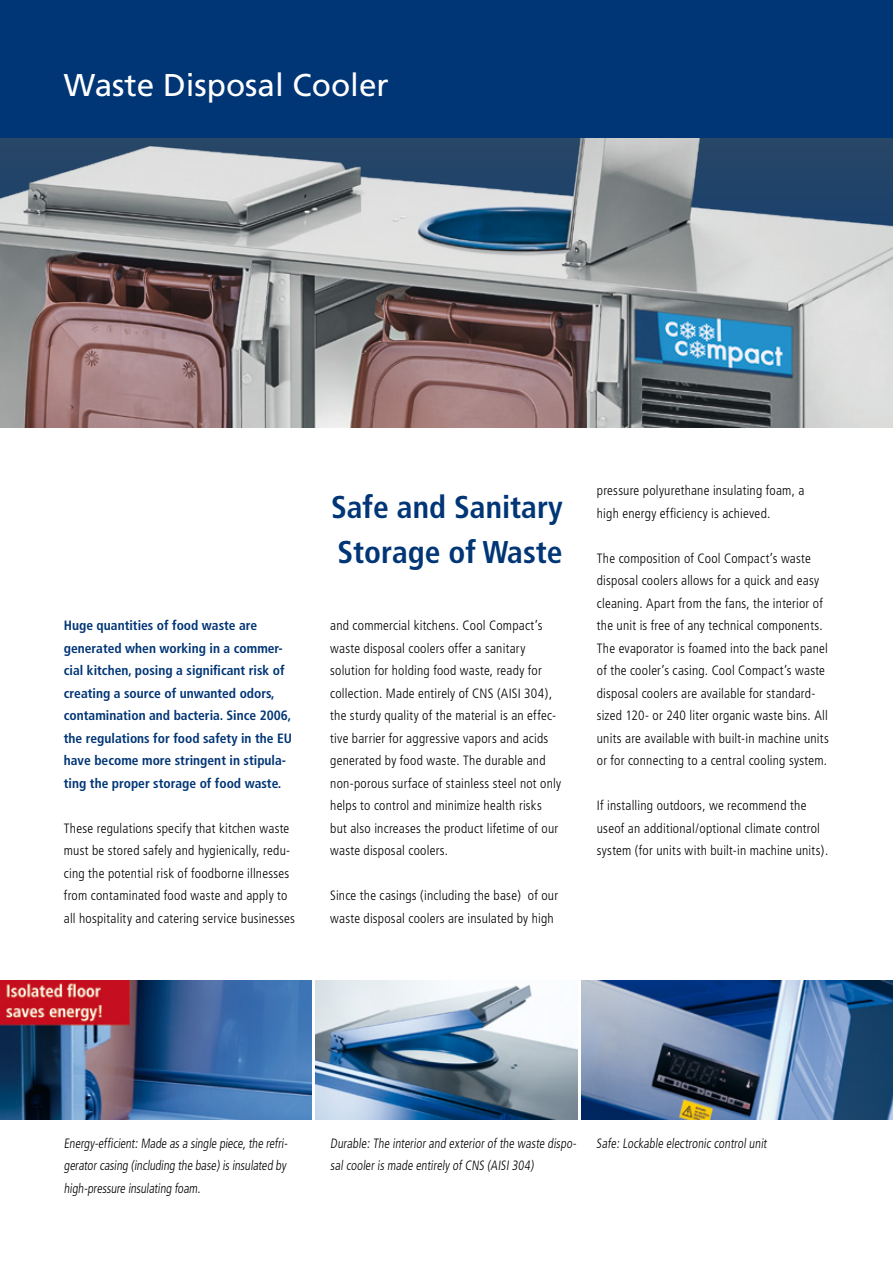
<style>
.page{position:relative;width:893px;height:1263px;background:#fff}
.page>*{position:absolute;margin:0;border:0;box-sizing:border-box;transform-origin:0 0}
.t1{font:700 condensed 31.5px/45px "Frutiger";color:#003576}
.t2{font:31.5px "Frutiger";color:#fff}
.t3{font:300 condensed 13.5px/22.5px "Frutiger";letter-spacing:.015em;color:#000}
.t4{font:700 condensed 13.5px/22.5px "Frutiger";color:#003576}
.t5{font:300 condensed 13.5px/22.5px "Frutiger";letter-spacing:.015em;color:#000;text-align:justify;scale:.93 1}
</style>
<div class="page">
<img style="left:0;top:138px;width:893px;height:289px">
<div style="left:0;top:0;width:893px;height:138px;background:#003576"></div>
<img style="left:582px;top:980px;width:311px;height:140px">
<img style="left:315px;top:980px;width:263px;height:140px">
<img style="left:0;top:980px;width:311px;height:140px">
<h1 class="t2" style="left:64px;top:67px;width:327px">Waste Disposal Cooler</h1>
<p class="t4" style="left:64px;top:614px;width:230px">Huge quantities of food waste are generated when working in a commer&shy;cial kitchen, posing a significant risk of creating a source of unwanted odors, contamination and bacteria. Since 2006, the regulations for food safety in the EU have become more stringent in stipula&shy;ting the proper storage of food waste.</p>
<p class="t3" style="left:64px;top:817px;width:233px">These regulations specify that kitchen waste must be stored safely and hygienically, redu&shy;cing the potential risk of foodborne illnesses from contaminated food waste and apply to all hospitality and catering service businesses</p>
<h1 class="t1" style="left:331px;top:484px;width:233px">Safe and Sanitary<br>Storage of Waste</h1>
<p class="t3" style="left:597px;top:479px;width:209px">pressure polyurethane insulating foam, a high energy efficiency is achieved.</p>
<p class="t3" style="left:597px;top:547px;width:234px">The composition of Cool Compact’s waste disposal coolers allows for a quick and easy cleaning. Apart from the fans, the interior of the unit is free of any technical components.<br>The evaporator is foamed into the back panel of the cooler’s casing. Cool Compact’s waste disposal coolers are available for standard&shy;sized 120- or 240 liter organic waste bins. All units are available with built-in machine units or for connecting to a central cooling system.</p>
<p class="t3" style="left:597px;top:794px;width:233px">If installing outdoors, we recommend the useof an additional/optional climate control system (for units with built-in machine units).</p>
<p class="t3" style="left:330px;top:614px;width:232px">and commercial kitchens. Cool Compact’s waste disposal coolers offer a sanitary solution for holding food waste, ready for collection. Made entirely of CNS (AISI 304), the sturdy quality of the material is an effec&shy;tive barrier for aggressive vapors and acids generated by food waste. The durable and non-porous surface of stainless steel not only helps to control and minimize health risks but also increases the product lifetime of our waste disposal coolers.</p>
<p class="t3" style="left:330px;top:884px;width:229px">Since the casings (including the base) of our waste disposal coolers are insulated by high</p>
<p class="t5" style="left:64px;top:1132px;width:244px">Energy-efficient: Made as a single piece, the refri&shy;gerator casing (including the base) is insulated by high-pressure insulating foam.</p>
<p class="t5" style="left:330px;top:1132px;width:268px">Durable: The interior and exterior of the waste dispo&shy;sal cooler is made entirely of CNS (AISI 304)</p>
<p class="t5" style="left:596px;top:1132px;width:187px">Safe: Lockable electronic control unit</p>
</div>
